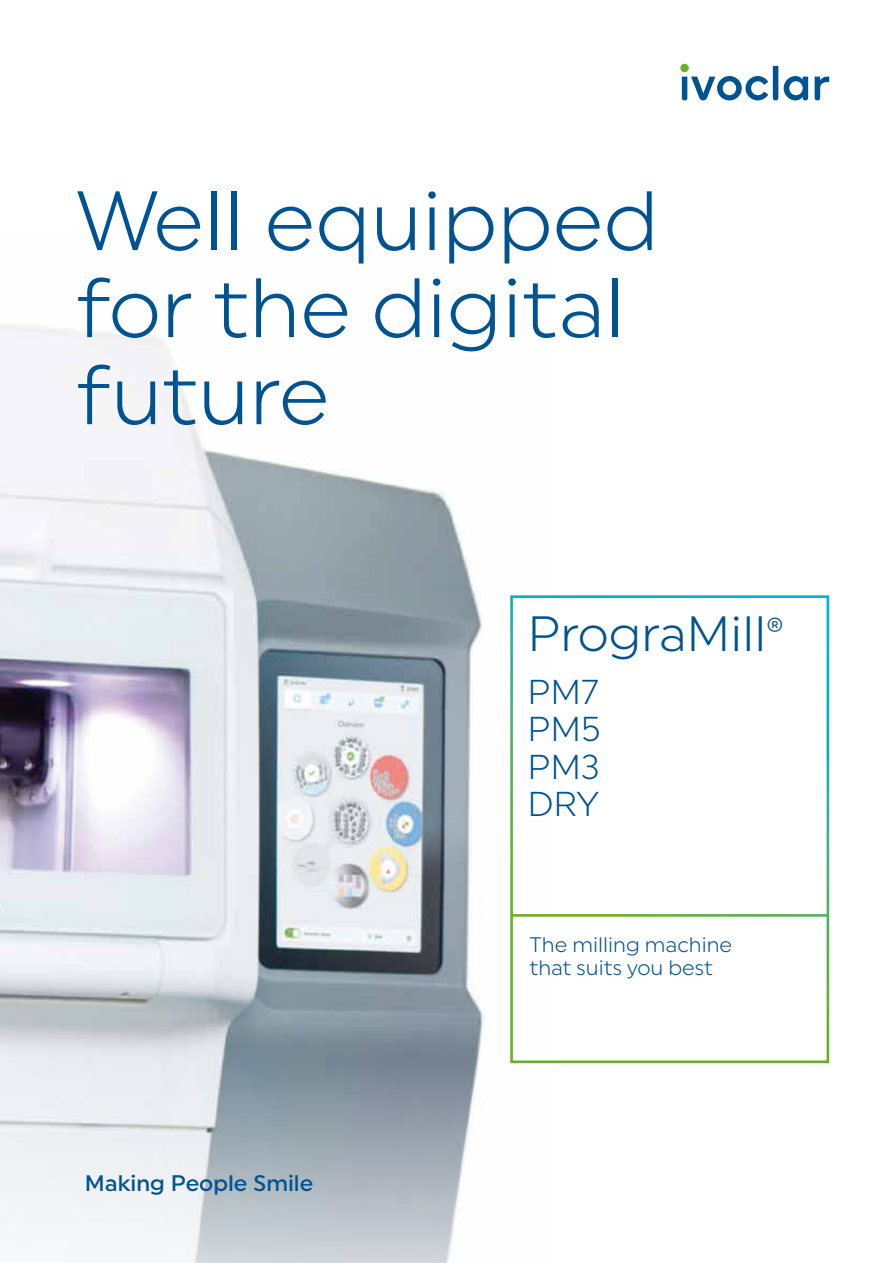
<style>
.page{position:relative;width:893px;height:1263px;background:#fff}
.page>*{position:absolute;margin:0;border:0;box-sizing:border-box;transform-origin:0 0}
.t1{font:84px/87px "Uniform Pro Lgt";color:#005392}
.t2{font:49.5px "Uniform Pro Lgt";color:#005392}
.t3{font:34.5px/37.5px "Uniform Pro Lgt";color:#005392;text-align:justify}
.t4{font:500 22.5px "Uniform Pro";color:#005392}
.t5{font:21px/22.5px "Uniform Pro Lgt";color:#005392}
</style>
<div class="page">
<svg style="left:680px;top:64px;width:9px;height:8px"></svg>
<svg style="left:682px;top:66px;width:147px;height:34px"></svg>
<img style="left:0;top:325px;width:484px;height:938px">
<svg style="left:510px;top:595px;width:320px;height:469px"></svg>
<h1 class="t1" style="left:77px;top:176px;width:584px">Well equipped for the digital future</h1>
<h2 class="t2" style="left:527px;top:605px;width:258px">PrograMill<sup>®</sup></h2>
<h3 class="t3" style="left:527px;top:673px;width:75px">PM7<br>PM5<br>PM3<br>DRY</h3>
<p class="t4" style="left:85px;top:1170px;width:230px">Making People Smile</p>
<p class="t5" style="left:529px;top:933px;width:204px">The milling machine that suits you best</p>
</div>
